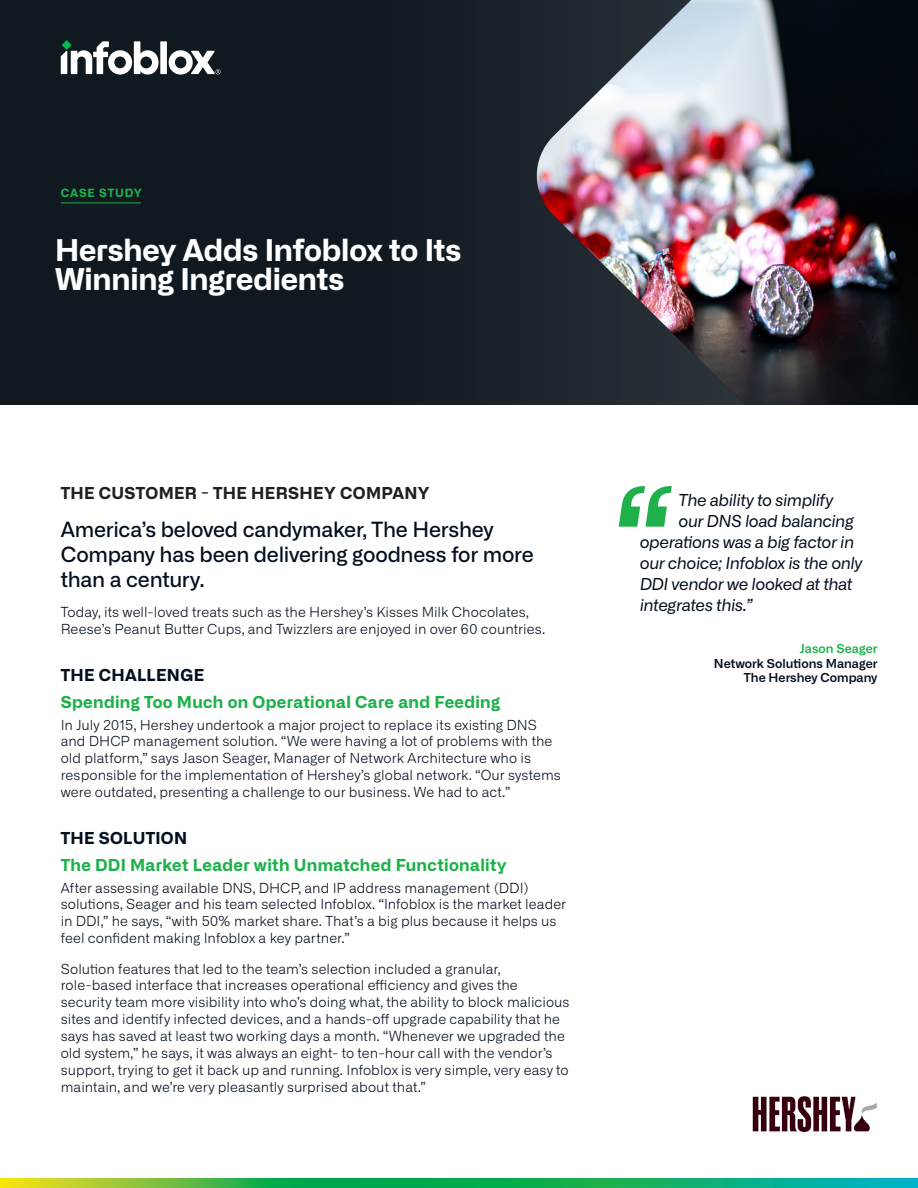
<style>
.page{position:relative;width:918px;height:1188px;background:#fff}
.page>*{position:absolute;margin:0;border:0;box-sizing:border-box;transform-origin:0 0}
.Title{font:700 30px/28.8px "Alliance No.2";letter-spacing:-.005em;color:#fff}
.Intro_sub_title{font:500 21px/24.8px "Alliance No.1";letter-spacing:-.01em;color:#030f1e}
.quote{font:italic 16.5px "Alliance No.1";letter-spacing:-.025em;color:#030f1e}
.Heading_Level_1{font:700 16.5px "Alliance No.2";letter-spacing:.02em;color:#1eb14b}
.Intor_Title{font:700 16.5px "Alliance No.2";letter-spacing:.015em;color:#231f20}
.Section{font:700 16.5px "Alliance No.2";letter-spacing:.015em;color:#030f1e}
.Body_text{font:300 13.8px/16.8px "Alliance No.1";letter-spacing:.005em;color:#030f1e}
.Quote-Designation{font:600 12.3px "Alliance No.1";color:#030f1e}
.Quote_-_Name{font:600 12.3px "Alliance No.1";color:#1eb14b}
.t1{font:700 11.55px "Alliance No.2";letter-spacing:.065em;color:#1eb14b}
</style>
<div class="page">
<svg style="left:0;top:1179px;width:918px;height:9px;background:#2eb45c"></svg>
<div style="left:0;top:0;width:918px;height:405px;background:#101820"></div>
<img style="left:535px;top:0;width:383px;height:405px">
<div style="left:160px;top:41px;width:7px;height:33px;background:#fff"></div>
<svg style="left:169px;top:50px;width:52px;height:24px"></svg>
<svg style="left:61px;top:41px;width:98px;height:33px"></svg>
<hr style="left:61px;top:203px;width:80px;height:1px;background:#1eb14b">
<svg style="left:619px;top:486px;width:53px;height:41px"></svg>
<img style="left:752px;top:1096px;width:125px;height:37px">
<p class="t1" style="left:61px;top:185px;width:83px">CASE STUDY</p>
<p class="Title" style="left:55px;top:236px;width:408px">Hershey Adds Infoblox to Its<br>Winning Ingredients</p>
<p class="Intor_Title" style="left:61px;top:482px;width:370px">THE CUSTOMER - THE HERSHEY COMPANY</p>
<p class="Intro_sub_title" style="left:61px;top:517px;width:474px">America’s beloved candymaker, The Hershey<br>Company has been delivering goodness for more than a century.</p>
<p class="Body_text" style="left:61px;top:604px;width:486px">Today, its well-loved treats such as the Hershey’s Kisses Milk Chocolates,<br>Reese’s Peanut Butter Cups, and Twizzlers are enjoyed in over 60 countries.</p>
<p class="Section" style="left:61px;top:664px;width:145px">THE CHALLENGE</p>
<p class="Heading_Level_1" style="left:61px;top:691px;width:441px">Spending Too Much on Operational Care and Feeding</p>
<p class="Body_text" style="left:61px;top:716px;width:502px">In July 2015, Hershey undertook a major project to replace its existing DNS and DHCP management solution. “We were having a lot of problems with the old platform,” says Jason Seager, Manager of Network Architecture who is responsible for the implementation of Hershey’s global network. “Our systems were outdated, presenting a challenge to our business. We had to act.”</p>
<p class="Section" style="left:61px;top:827px;width:128px">THE SOLUTION</p>
<p class="Heading_Level_1" style="left:61px;top:854px;width:447px">The DDI Market Leader with Unmatched Functionality</p>
<p class="Body_text" style="left:61px;top:879px;width:507px">After assessing available DNS, DHCP, and IP address management (DDI) solutions, Seager and his team selected Infoblox. “Infoblox is the market leader in DDI,” he says, “with 50% market share. That’s a big plus because it helps us feel confident making Infoblox a key partner.”</p>
<p class="Body_text" style="left:61px;top:960px;width:510px">Solution features that led to the team’s selection included a granular, role-based interface that increases operational efficiency and gives the security team more visibility into who’s doing what, the ability to block malicious sites and identify infected devices, and a hands-off upgrade capability that he says has saved at least two working days a month. “Whenever we upgraded the old system,” he says, it was always an eight- to ten-hour call with the vendor’s support, trying to get it back up and running. Infoblox is very simple, very easy to maintain, and we’re very pleasantly surprised about that.”</p>
<p class="quote" style="left:678px;top:490px;width:156px">The ability to simplify</p>
<p class="quote" style="left:678px;top:511px;width:177px">our DNS load balancing</p>
<p class="quote" style="left:640px;top:532px;width:216px">operations was a big factor in</p>
<p class="quote" style="left:640px;top:553px;width:224px">our choice; Infoblox is the only</p>
<p class="quote" style="left:640px;top:574px;width:214px">DDI vendor we looked at that</p>
<p class="quote" style="left:640px;top:595px;width:114px">integrates this.”</p>
<p class="Quote_-_Name" style="left:800px;top:640px;width:79px">Jason Seager</p>
<p class="Quote-Designation" style="left:714px;top:655px;width:165px">Network Solutions Manager</p>
<p class="Quote-Designation" style="left:744px;top:670px;width:135px">The Hershey Company</p>
</div>
